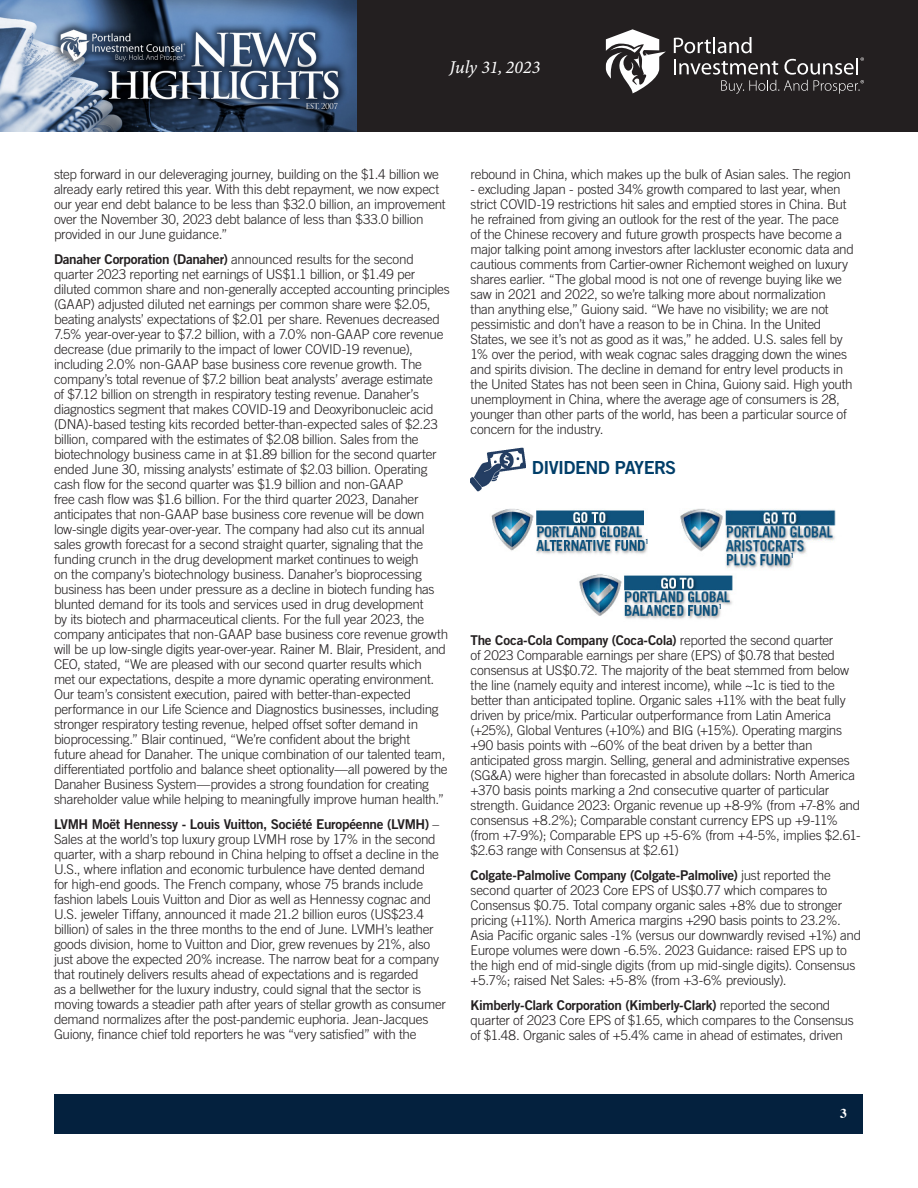
<style>
.page{position:relative;width:918px;height:1188px;background:#fff}
.page>*{position:absolute;margin:0;border:0;box-sizing:border-box;transform-origin:0 0}
.Article_-_Body{font:18px "Trade Gothic Bold Two";letter-spacing:-.035em;color:#003e69}
.t1{font:italic 18px "Minion Variable Concept";color:#fff}
.Article_-_Body-2{font:300 13.5px/15px "Trade Gothic";letter-spacing:-.02em;color:#231f20}
.t2{font:700 13.5px "Times";color:#fff}
.t3{font:7.05px "Trade Gothic Bold Cond Twenty";color:#003e69}
.s1{font-family:"Trade Gothic Bold Two";font-weight:400}
</style>
<div class="page">
<div style="left:356px;top:0;width:562px;height:132px;background:#231f20"></div>
<img style="left:0;top:0;width:356px;height:132px">
<svg style="left:674px;top:37px;width:190px;height:57px"></svg>
<svg style="left:606px;top:29px;width:60px;height:64px"></svg>
<div style="left:55px;top:1094px;width:808px;height:39px;background:#04213e"></div>
<img style="left:471px;top:447px;width:54px;height:45px">
<img style="left:491px;top:509px;width:157px;height:45px">
<img style="left:680px;top:509px;width:156px;height:60px">
<img style="left:579px;top:574px;width:154px;height:45px">
<h1 class="t1" style="left:450px;top:55px;width:92px">July 31, 2023</h1>
<p class="Article_-_Body-2" style="left:54px;top:167px;width:393px">step forward in our deleveraging journey, building on the $1.4 billion we already early retired this year. With this debt repayment, we now expect our year end debt balance to be less than $32.0 billion, an improvement over the November 30, 2023 debt balance of less than $33.0 billion provided in our June guidance.”</p>
<p class="Article_-_Body-2" style="left:54px;top:251px;width:397px"><span class="s1">Danaher Corporation (Danaher)</span> announced results for the second quarter 2023 reporting net earnings of US$1.1 billion, or $1.49 per diluted common share and non-generally accepted accounting principles (GAAP) adjusted diluted net earnings per common share were $2.05, beating analysts’ expectations of $2.01 per share. Revenues decreased 7.5% year-over-year to $7.2 billion, with a 7.0% non-GAAP core revenue decrease (due primarily to the impact of lower COVID-19 revenue), including 2.0% non-GAAP base business core revenue growth. The company’s total revenue of $7.2 billion beat analysts’ average estimate<br>of $7.12 billion on strength in respiratory testing revenue. Danaher’s diagnostics segment that makes COVID-19 and Deoxyribonucleic acid (DNA)-based testing kits recorded better-than-expected sales of $2.23 billion, compared with the estimates of $2.08 billion. Sales from the biotechnology business came in at $1.89 billion for the second quarter ended June 30, missing analysts’ estimate of $2.03 billion. Operating cash flow for the second quarter was $1.9 billion and non-GAAP<br>free cash flow was $1.6 billion. For the third quarter 2023, Danaher anticipates that non-GAAP base business core revenue will be down low-single digits year-over-year. The company had also cut its annual sales growth forecast for a second straight quarter, signaling that the funding crunch in the drug development market continues to weigh<br>on the company’s biotechnology business. Danaher’s bioprocessing business has been under pressure as a decline in biotech funding has blunted demand for its tools and services used in drug development<br>by its biotech and pharmaceutical clients. For the full year 2023, the company anticipates that non-GAAP base business core revenue growth will be up low-single digits year-over-year. Rainer M. Blair, President, and CEO, stated, “We are pleased with our second quarter results which<br>met our expectations, despite a more dynamic operating environment.<br>Our team’s consistent execution, paired with better-than-expected performance in our Life Science and Diagnostics businesses, including stronger respiratory testing revenue, helped offset softer demand in bioprocessing.” Blair continued, “We’re confident about the bright<br>future ahead for Danaher. The unique combination of our talented team, differentiated portfolio and balance sheet optionality—all powered by the Danaher Business System—provides a strong foundation for creating shareholder value while helping to meaningfully improve human health.”</p>
<p class="Article_-_Body-2" style="left:54px;top:816px;width:393px"><span class="s1">LVMH Moët Hennessy - Louis Vuitton, Société Européenne (LVMH)</span> – Sales at the world’s top luxury group LVMH rose by 17% in the second quarter, with a sharp rebound in China helping to offset a decline in the U.S., where inflation and economic turbulence have dented demand<br>for high-end goods. The French company, whose 75 brands include fashion labels Louis Vuitton and Dior as well as Hennessy cognac and U.S. jeweler Tiffany, announced it made 21.2 billion euros (US$23.4 billion) of sales in the three months to the end of June. LVMH’s leather goods division, home to Vuitton and Dior, grew revenues by 21%, also just above the expected 20% increase. The narrow beat for a company that routinely delivers results ahead of expectations and is regarded<br>as a bellwether for the luxury industry, could signal that the sector is moving towards a steadier path after years of stellar growth as consumer demand normalizes after the post-pandemic euphoria. Jean-Jacques Guiony, finance chief told reporters he was “very satisfied” with the</p>
<p class="Article_-_Body-2" style="left:471px;top:167px;width:382px">rebound in China, which makes up the bulk of Asian sales. The region</p>
<p class="Article_-_Body-2" style="left:471px;top:182px;width:385px">- excluding Japan - posted 34% growth compared to last year, when strict COVID-19 restrictions hit sales and emptied stores in China. But he refrained from giving an outlook for the rest of the year. The pace<br>of the Chinese recovery and future growth prospects have become a major talking point among investors after lackluster economic data and cautious comments from Cartier-owner Richemont weighed on luxury shares earlier. “The global mood is not one of revenge buying like we saw in 2021 and 2022, so we’re talking more about normalization<br>than anything else,” Guiony said. “We have no visibility; we are not pessimistic and don’t have a reason to be in China. In the United States, we see it’s not as good as it was,” he added. U.S. sales fell by 1% over the period, with weak cognac sales dragging down the wines and spirits division. The decline in demand for entry level products in the United States has not been seen in China, Guiony said. High youth unemployment in China, where the average age of consumers is 28, younger than other parts of the world, has been a particular source of concern for the industry.</p>
<p class="Article_-_Body" style="left:532px;top:456px;width:146px">DIVIDEND PAYERS</p>
<p class="t3" style="left:645px;top:537px;width:5px">1</p>
<p class="t3" style="left:791px;top:551px;width:5px">1</p>
<p class="t3" style="left:719px;top:602px;width:5px">1</p>
<p class="Article_-_Body-2" style="left:471px;top:633px;width:392px"><span class="s1">The Coca-Cola Company (Coca-Cola)</span> reported the second quarter<br>of 2023 Comparable earnings per share (EPS) of $0.78 that bested consensus at US$0.72. The majority of the beat stemmed from below the line (namely equity and interest income), while ~1c is tied to the better than anticipated topline. Organic sales +11% with the beat fully driven by price/mix. Particular outperformance from Latin America (+25%), Global Ventures (+10%) and BIG (+15%). Operating margins +90 basis points with ~60% of the beat driven by a better than anticipated gross margin. Selling, general and administrative expenses (SG&amp;A) were higher than forecasted in absolute dollars: North America +370 basis points marking a 2nd consecutive quarter of particular strength. Guidance 2023: Organic revenue up +8-9% (from +7-8% and consensus +8.2%); Comparable constant currency EPS up +9-11% (from +7-9%); Comparable EPS up +5-6% (from +4-5%, implies $2.61- $2.63 range with Consensus at $2.61)</p>
<p class="Article_-_Body-2" style="left:471px;top:867px;width:392px"><span class="s1">Colgate-Palmolive Company (Colgate-Palmolive)</span> just reported the second quarter of 2023 Core EPS of US$0.77 which compares to Consensus $0.75. Total company organic sales +8% due to stronger pricing (+11%). North America margins +290 basis points to 23.2%.<br>Asia Pacific organic sales -1% (versus our downwardly revised +1%) and Europe volumes were down -6.5%. 2023 Guidance: raised EPS up to the high end of mid-single digits (from up mid-single digits). Consensus +5.7%; raised Net Sales: +5-8% (from +3-6% previously).</p>
<p class="Article_-_Body-2" style="left:471px;top:997px;width:385px"><span class="s1">Kimberly-Clark Corporation (Kimberly-Clark)</span> reported the second quarter of 2023 Core EPS of $1.65, which compares to the Consensus of $1.48. Organic sales of +5.4% came in ahead of estimates, driven</p>
<p class="t2" style="left:840px;top:1100px;width:8px">3</p>
</div>
